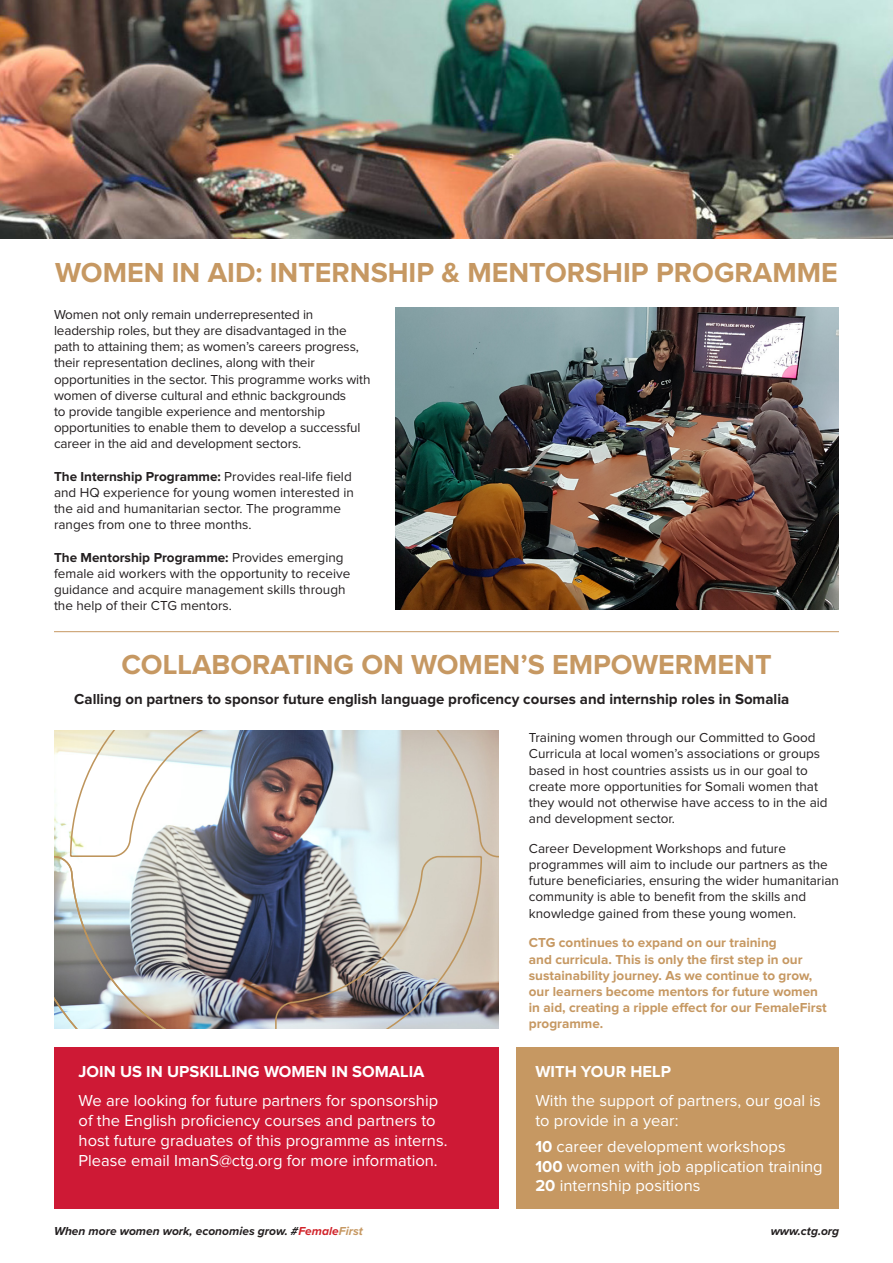
<style>
.page{position:relative;width:893px;height:1263px;background:#fff}
.page>*{position:absolute;margin:0;border:0;box-sizing:border-box;transform-origin:0 0}
.t1{font:700 28.5px "Proxima Nova";color:#c69862}
.t2{font:16.5px/19.8px "Proxima Nova";color:#fff}
.t3{font:700 16.5px "Proxima Nova";color:#fff}
.t4{font:700 15px "Proxima Nova";color:#231f20}
.t5{font:13.5px/16.2px "Proxima Nova";color:#231f20}
.t6{font:700 13.5px/16.2px "Proxima Nova";color:#c69862}
.t7{font:italic 700 12px "Proxima Nova";color:#231f20}
.s1{font-weight:700}
.s2{color:#d1232a}
.s3{color:#c69862}
</style>
<div class="page">
<div style="left:54px;top:1047px;width:445px;height:162px;background:#ce1935"></div>
<div style="left:516px;top:1047px;width:323px;height:162px;background:#c69862"></div>
<img style="left:54px;top:730px;width:444px;height:298px">
<img style="left:0;top:0;width:893px;height:239px">
<hr style="left:54px;top:631px;width:785px;height:1px;background:#c69862">
<img style="left:395px;top:308px;width:444px;height:301px">
<p class="t1" style="left:55px;top:259px;width:784px">WOMEN IN AID: INTERNSHIP &amp; MENTORSHIP PROGRAMME</p>
<p class="t5" style="left:54px;top:307px;width:318px">Women not only remain underrepresented in leadership roles, but they are disadvantaged in the path to attaining them; as women’s careers progress, their representation declines, along with their opportunities in the sector. This programme works with women of diverse cultural and ethnic backgrounds<br>to provide tangible experience and mentorship opportunities to enable them to develop a successful career in the aid and development sectors.</p>
<p class="t5" style="left:54px;top:469px;width:301px"><span class="s1">The Internship Programme:</span> Provides real-life field and HQ experience for young women interested in the aid and humanitarian sector. The programme ranges from one to three months.</p>
<p class="t5" style="left:54px;top:550px;width:298px"><span class="s1">The Mentorship Programme:</span> Provides emerging female aid workers with the opportunity to receive guidance and acquire management skills through</p>
<p class="t5" style="left:54px;top:598px;width:179px">the help of their CTG mentors.</p>
<p class="t1" style="left:121px;top:651px;width:652px">COLLABORATING ON WOMEN’S EMPOWERMENT</p>
<p class="t4" style="left:74px;top:692px;width:717px">Calling on partners to sponsor future english language proficency courses and internship roles in Somalia</p>
<p class="t3" style="left:79px;top:1064px;width:347px">JOIN US IN UPSKILLING WOMEN IN SOMALIA</p>
<p class="t2" style="left:79px;top:1091px;width:370px">We are looking for future partners for sponsorship of the English proficiency courses and partners to host future graduates of this programme as interns.<br>Please email ImanS@ctg.org for more information.</p>
<p class="t5" style="left:529px;top:730px;width:300px">Training women through our Committed to Good Curricula at local women’s associations or groups based in host countries assists us in our goal to create more opportunities for Somali women that they would not otherwise have access to in the aid and development sector.</p>
<p class="t5" style="left:529px;top:841px;width:312px">Career Development Workshops and future programmes will aim to include our partners as the future beneficiaries, ensuring the wider humanitarian community is able to benefit from the skills and knowledge gained from these young women.</p>
<p class="t6" style="left:529px;top:935px;width:299px">CTG continues to expand on our training<br>and curricula. This is only the first step in our sustainability journey. As we continue to grow, our learners become mentors for future women in aid, creating a ripple effect for our FemaleFirst programme.</p>
<p class="t3" style="left:535px;top:1064px;width:137px">WITH YOUR HELP</p>
<p class="t2" style="left:535px;top:1091px;width:287px">With the support of partners, our goal is to provide in a year:</p>
<p class="t2" style="left:535px;top:1137px;width:252px"><span class="s1">10</span> career development workshops</p>
<p class="t2" style="left:535px;top:1157px;width:289px"><span class="s1">100</span> women with job application training</p>
<p class="t2" style="left:535px;top:1177px;width:167px"><span class="s1">20</span> internship positions</p>
<p class="t7" style="left:54px;top:1222px;width:310px">When more women work, economies grow. #<span class="s2">Female</span><span class="s3">First</span></p>
<p class="t7" style="left:771px;top:1222px;width:70px">www.ctg.org</p>
</div>
